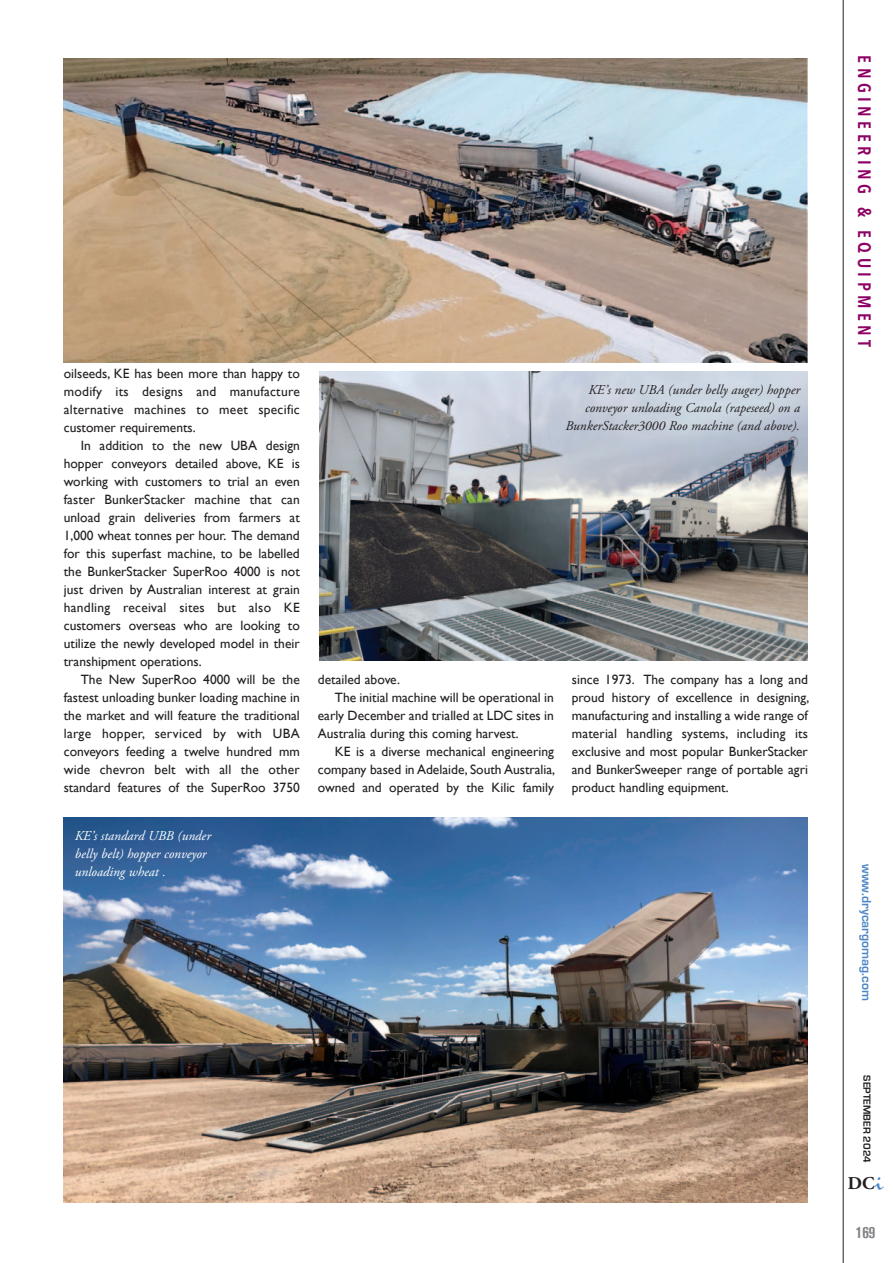
<style>
.page{position:relative;width:893px;height:1263px;background:#fff}
.page>*{position:absolute;margin:0;border:0;box-sizing:border-box;transform-origin:0 0}
.t1{font:600 18px "Avenir Next Condensed";letter-spacing:.25em;color:#8d0164}
.t2{font:700 18px "Adobe Garamond";color:#231f20}
.t3{font:700 condensed 16.5px "Akzidenz Grotesk BE";color:#808285}
.t4{font:13.5px/18px "Gill Sans";color:#231f20;text-align:justify}
.t5{font:italic 13.5px/18px "Adobe Garamond Pro";color:#231f20;text-align:right}
.t6{font:italic 13.5px/18px "Adobe Garamond Pro";color:#fff}
.t7{font:700 13.5px "Eurostile";color:#4d87c6}
.t8{font:700 10.5px "Eurostile";color:#231f20}
.s1{font-family:"Zephyr";font-weight:400;color:#4d87c6}
</style>
<div class="page">
<hr style="left:843px;top:0;width:1px;height:1263px;background:#231f20">
<img style="left:64px;top:58px;width:743px;height:305px">
<img style="left:320px;top:371px;width:488px;height:289px">
<img style="left:64px;top:818px;width:744px;height:384px">
<p class="t4" style="left:64px;top:364px;width:238px">oilseeds, KE has been more than happy to modify its designs and manufacture alternative machines to meet specific customer requirements.</p>
<p class="t4" style="left:64px;top:436px;width:238px;text-indent:17px">In addition to the new UBA design hopper conveyors detailed above, KE is working with customers to trial an even faster BunkerStacker machine that can unload grain deliveries from farmers at 1,000 wheat tonnes per hour. The demand for this superfast machine, to be labelled the BunkerStacker SuperRoo 4000 is not just driven by Australian interest at grain handling receival sites but also KE customers overseas who are looking to utilize the newly developed model in their transhipment operations.</p>
<p class="t4" style="left:64px;top:670px;width:238px;text-indent:17px">The New SuperRoo 4000 will be the fastest unloading bunker loading machine in the market and will feature the traditional large hopper, serviced by with UBA conveyors feeding a twelve hundred mm wide chevron belt with all the other standard features of the SuperRoo 3750</p>
<p class="t4" style="left:318px;top:670px;width:84px">detailed above.</p>
<p class="t4" style="left:318px;top:688px;width:238px;text-indent:17px">The initial machine will be operational in early December and trialled at LDC sites in Australia during this coming harvest.</p>
<p class="t4" style="left:318px;top:742px;width:239px;text-indent:17px">KE is a diverse mechanical engineering company based in Adelaide, South Australia, owned and operated by the Kilic family</p>
<p class="t5" style="left:565px;top:382px;width:236px">KE’s new UBA (under belly auger) hopper conveyor unloading Canola (rapeseed) on a<br>BunkerStacker3000 Roo machine (and above).</p>
<p class="t4" style="left:572px;top:670px;width:239px">since 1973. The company has a long and proud history of excellence in designing, manufacturing and installing a wide range of material handling systems, including its exclusive and most popular BunkerStacker and BunkerSweeper range of portable agri product handling equipment.</p>
<p class="t6" style="left:75px;top:828px;width:138px">KE’s standard UBB (under belly belt) hopper conveyor unloading wheat .</p>
<p class="t1" style="left:876px;top:55px;width:293px;rotate:90deg">ENGINEERING &amp; EQUIPMENT</p>
<p class="t7" style="left:873px;top:864px;width:138px;rotate:90deg">www.drycargomag.com</p>
<p class="t8" style="left:872px;top:1075px;width:89px;rotate:90deg">SEPTEMBER 2024</p>
<p class="t2" style="left:848px;top:1176px;width:37px">DC<span class="s1">i</span></p>
<p class="t3" style="left:856px;top:1226px;width:21px">169</p>
</div>
